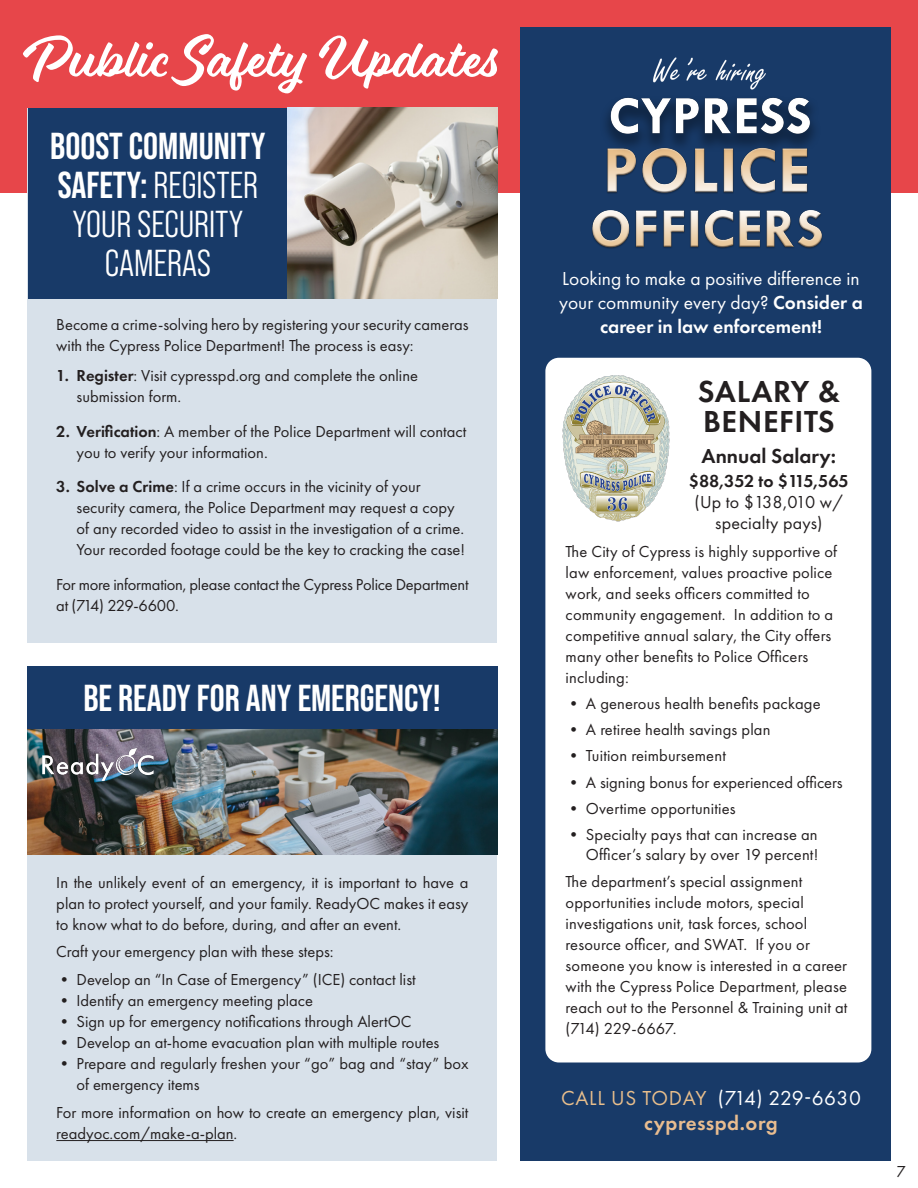
<style>
.page{position:relative;width:918px;height:1188px;background:#fff}
.page>*{position:absolute;margin:0;border:0;box-sizing:border-box;transform-origin:0 0}
.t1{font:54px "Eds Market Main Script";letter-spacing:.01em;color:#fff}
.t2{font:37.5px/39px "Bebas Neue Pro Middle";color:#fff;text-align:center}
.t3{font:700 37.5px "Bebas Neue Pro";color:#fff}
.t4{font:600 31.5px/30px "Futura PT";letter-spacing:.02em;color:#231f20}
.t5{font:21px "Futura PT";letter-spacing:.025em;color:#fff}
.t6{font:600 21px "Futura PT";color:#231f20}
.t7{font:600 21px "Futura PT";letter-spacing:.025em;color:#e9bd90}
.t8{font:19.5px/24px "Futura PT";color:#fff;text-align:center}
.t9{font:18px/21px "Futura PT";letter-spacing:.01em;color:#231f20;text-align:center}
.t10{font:600 18px "Futura PT";color:#231f20}
.t11{font:16.5px/21px "Futura PT";color:#231f20}
.s1{font-family:"Bebas Neue Pro";font-weight:700}
.s2{font-weight:600}
.s3{color:#e8be8c}
</style>
<div class="page">
<div style="left:0;top:0;width:918px;height:193px;background:#e7464a"></div>
<div style="left:521px;top:27px;width:370px;height:1134px;background:#183a68"></div>
<img style="left:592px;top:57px;width:230px;height:192px">
<div style="left:545px;top:358px;width:326px;height:705px;background:#fff;border-radius:14px"></div>
<img style="left:562px;top:375px;width:108px;height:147px">
<div style="left:28px;top:667px;width:469px;height:494px;background:#d8e1ea"></div>
<hr style="left:56px;top:1140px;width:178px;height:1px;background:#231f20">
<div style="left:28px;top:108px;width:469px;height:535px;background:#d8e1ea"></div>
<img style="left:287px;top:108px;width:210px;height:190px">
<div style="left:28px;top:108px;width:259px;height:190px;background:#183a68"></div>
<div style="left:27px;top:667px;width:470px;height:62px;background:#183a68"></div>
<img style="left:27px;top:729px;width:470px;height:125px">
<img style="left:36px;top:741px;width:123px;height:46px">
<p class="t1" style="left:22px;top:26px;width:479px">Public Safety Updates</p>
<p class="t2" style="left:50px;top:126px;width:217px"><span class="s1">BOOST COMMUNITY<br>SAFETY:</span> REGISTER<br>YOUR SECURITY<br>CAMERAS</p>
<p class="t11" style="left:56px;top:314px;width:414px">Become a crime-solving hero by registering your security cameras with the Cypress Police Department! The process is easy:</p>
<p class="t11" style="left:77px;top:365px;width:343px;text-indent:-20px"><span class="s2">1. Register</span>: Visit cypresspd.org and complete the online submission form.</p>
<p class="t11" style="left:77px;top:420px;width:391px;text-indent:-20px"><span class="s2">2. Verification</span>: A member of the Police Department will contact you to verify your information.</p>
<p class="t11" style="left:77px;top:476px;width:390px;text-indent:-20px"><span class="s2">3. Solve a Crime</span>: If a crime occurs in the vicinity of your security camera, the Police Department may request a copy of any recorded video to assist in the investigation of a crime.<br>Your recorded footage could be the key to cracking the case!</p>
<p class="t11" style="left:56px;top:573px;width:414px">For more information, please contact the Cypress Police Department at (714) 229-6600.</p>
<p class="t3" style="left:83px;top:677px;width:359px">BE READY FOR ANY EMERGENCY!</p>
<p class="t11" style="left:56px;top:872px;width:414px;text-align:justify">In the unlikely event of an emergency, it is important to have a plan to protect yourself, and your family. ReadyOC makes it easy to know what to do before, during, and after an event.</p>
<p class="t11" style="left:56px;top:941px;width:279px">Craft your emergency plan with these steps:</p>
<p class="t11" style="left:56px;top:969px;width:361px">• Develop an “In Case of Emergency” (ICE) contact list</p>
<p class="t11" style="left:56px;top:990px;width:258px">• Identify an emergency meeting place</p>
<p class="t11" style="left:56px;top:1011px;width:357px">• Sign up for emergency notifications through AlertOC</p>
<p class="t11" style="left:56px;top:1032px;width:385px">• Develop an at-home evacuation plan with multiple routes</p>
<p class="t11" style="left:77px;top:1053px;width:393px;text-indent:-20px">• Prepare and regularly freshen your “go” bag and “stay” box of emergency items</p>
<p class="t11" style="left:56px;top:1102px;width:414px">For more information on how to create an emergency plan, visit readyoc.com/make-a-plan.</p>
<p class="t8" style="left:559px;top:267px;width:305px">Looking to make a positive difference in your community every day? <span class="s2">Consider a career in law enforcement!</span></p>
<p class="t4" style="left:698px;top:376px;width:144px">SALARY &amp;<br>BENEFITS</p>
<p class="t6" style="left:702px;top:443px;width:136px">Annual Salary:</p>
<p class="t10" style="left:689px;top:470px;width:162px">$88,352 to $115,565</p>
<p class="t9" style="left:695px;top:491px;width:150px">(Up to $138,010 w/ specialty pays)</p>
<p class="t11" style="left:566px;top:540px;width:273px">The City of Cypress is highly supportive of law enforcement, values proactive police work, and seeks officers committed to community engagement. In addition to a competitive annual salary, the City offers many other benefits to Police Officers including:</p>
<p class="t11" style="left:566px;top:693px;width:257px">• A generous health benefits package</p>
<p class="t11" style="left:566px;top:719px;width:206px">• A retiree health savings plan</p>
<p class="t11" style="left:566px;top:745px;width:162px">• Tuition reimbursement</p>
<p class="t11" style="left:566px;top:771px;width:279px">• A signing bonus for experienced officers</p>
<p class="t11" style="left:566px;top:798px;width:171px">• Overtime opportunities</p>
<p class="t11" style="left:566px;top:825px;width:254px;line-height:19.5px;text-align:right">• Specialty pays that can increase an<br>Officer’s salary by over 19 percent!</p>
<p class="t11" style="left:566px;top:871px;width:283px">The department’s special assignment opportunities include motors, special investigations unit, task forces, school resource officer, and SWAT. If you or someone you know is interested in a career with the Cypress Police Department, please reach out to the Personnel &amp; Training unit at (714) 229-6667.</p>
<p class="t5" style="left:561px;top:1086px;width:301px"><span class="s3">CALL US TODAY</span> (714) 229-6630</p>
<p class="t7" style="left:644px;top:1110px;width:135px">cypresspd.org</p>
<p class="t11" style="left:896px;top:1161px;width:11px">7</p>
</div>
